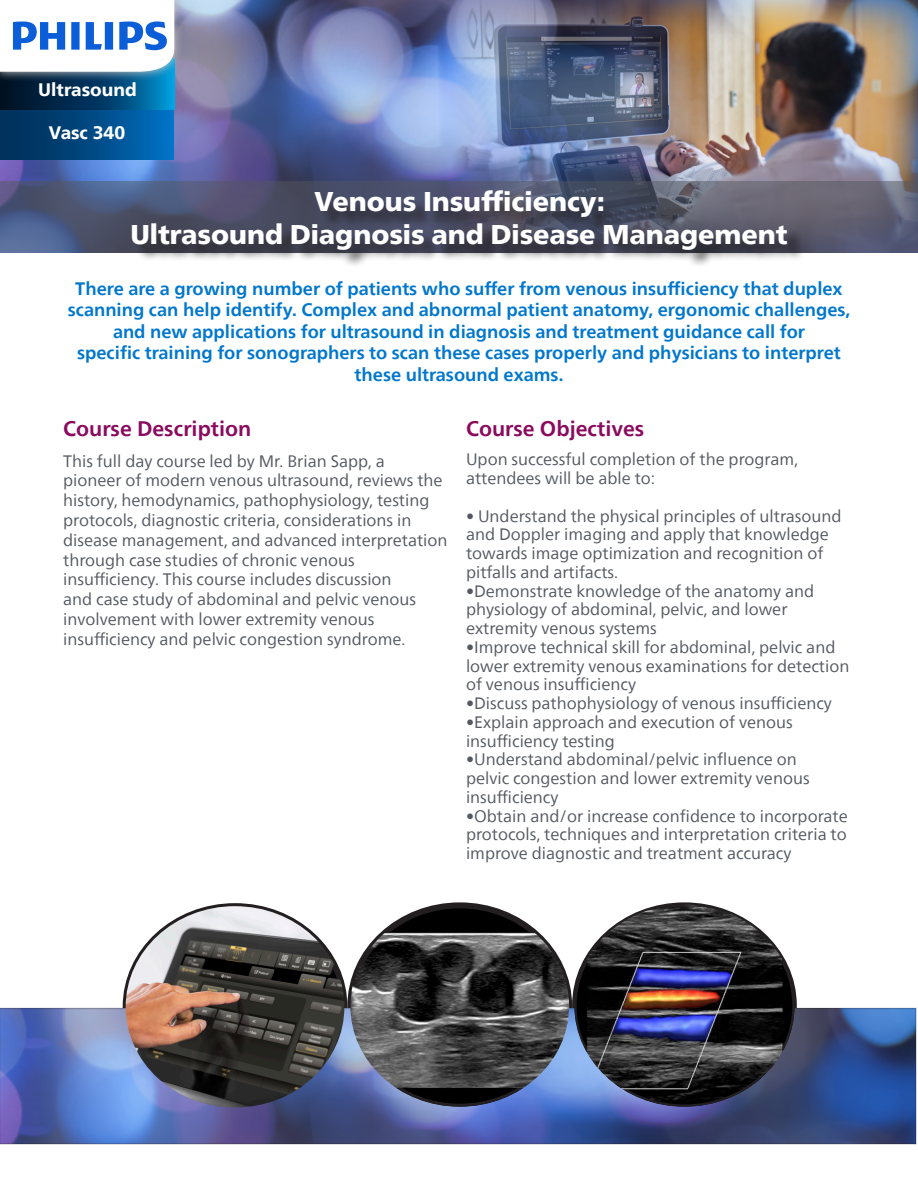
<style>
.page{position:relative;width:918px;height:1188px;background:#fff}
.page>*{position:absolute;margin:0;border:0;box-sizing:border-box;transform-origin:0 0}
.t1{font:900 27px "Neue Frutiger World";color:#fff}
.t2{font:700 21px "Neue Frutiger World";color:#8a0a5e}
.t3{font:700 18px/21.6px "Neue Frutiger World";color:#0077cd;text-align:center}
.t4{font:800 18px "Neue Frutiger World";color:#fff}
.t5{font:16.5px/18.8px "Neue Frutiger World";color:#545860}
</style>
<div class="page">
<img style="left:0;top:0;width:452px;height:181px">
<svg style="left:1px;top:109px;width:173px;height:50px;background:#004b86"></svg>
<svg style="left:1px;top:81px;width:173px;height:28px;background:#003f67"></svg>
<div style="left:0;top:0;width:184px;height:81px;background:#fff;opacity:.75"></div>
<svg style="left:0;top:0;width:174px;height:72px"></svg>
<img style="left:452px;top:0;width:466px;height:181px">
<svg style="left:0;top:181px;width:918px;height:72px;background:#565c77"></svg>
<div style="left:135px;top:193px;width:670px;height:75px;background:#231f20;opacity:.75"></div>
<img style="left:0;top:1008px;width:917px;height:137px">
<img style="left:126px;top:906px;width:218px;height:201px">
<div style="left:123px;top:903px;width:224px;height:207px;border:6px solid #231f20;border-radius:50%"></div>
<img style="left:350px;top:905px;width:219px;height:202px">
<div style="left:347px;top:902px;width:225px;height:208px;border:6px solid #231f20;border-radius:50%"></div>
<img style="left:574px;top:907px;width:221px;height:200px">
<p class="t4" style="left:38px;top:79px;width:100px">Ultrasound</p>
<p class="t4" style="left:49px;top:122px;width:78px">Vasc 340</p>
<p class="t1" style="left:314px;top:186px;width:292px">Venous Insufficiency:</p>
<p class="t1" style="left:130px;top:219px;width:659px">Ultrasound Diagnosis and Disease Management</p>
<p class="t3" style="left:68px;top:277px;width:784px">There are a growing number of patients who suffer from venous insufficiency that duplex scanning can help identify. Complex and abnormal patient anatomy, ergonomic challenges, and new applications for ultrasound in diagnosis and treatment guidance call for</p>
<p class="t3" style="left:77px;top:342px;width:765px">specific training for sonographers to scan these cases properly and physicians to interpret these ultrasound exams.</p>
<p class="t2" style="left:63px;top:410px;width:190px">Course Description</p>
<p class="t5" style="left:63px;top:451px;width:386px;line-height:19.8px">This full day course led by Mr. Brian Sapp, a<br>pioneer of modern venous ultrasound, reviews the history, hemodynamics, pathophysiology, testing protocols, diagnostic criteria, considerations in disease management, and advanced interpretation through case studies of chronic venous insufficiency. This course includes discussion<br>and case study of abdominal and pelvic venous involvement with lower extremity venous insufficiency and pelvic congestion syndrome.</p>
<p class="t2" style="left:466px;top:410px;width:180px">Course Objectives</p>
<p class="t5" style="left:466px;top:451px;width:334px">Upon successful completion of the program, attendees will be able to:</p>
<p class="t5" style="left:466px;top:507px;width:377px">• Understand the physical principles of ultrasound and Doppler imaging and apply that knowledge towards image optimization and recognition of pitfalls and artifacts.</p>
<p class="t5" style="left:466px;top:582px;width:350px">•Demonstrate knowledge of the anatomy and</p>
<p class="t5" style="left:466px;top:601px;width:323px">physiology of abdominal, pelvic, and lower</p>
<p class="t5" style="left:466px;top:619px;width:192px">extremity venous systems</p>
<p class="t5" style="left:466px;top:638px;width:385px">•Improve technical skill for abdominal, pelvic and lower extremity venous examinations for detection of venous insufficiency</p>
<p class="t5" style="left:466px;top:694px;width:367px">•Discuss pathophysiology of venous insufficiency</p>
<p class="t5" style="left:466px;top:713px;width:328px">•Explain approach and execution of venous insufficiency testing</p>
<p class="t5" style="left:466px;top:751px;width:345px">•Understand abdominal/pelvic influence on pelvic congestion and lower extremity venous insufficiency</p>
<p class="t5" style="left:466px;top:807px;width:383px;text-align:justify">•Obtain and/or increase confidence to incorporate protocols, techniques and interpretation criteria to improve diagnostic and treatment accuracy</p>
</div>
